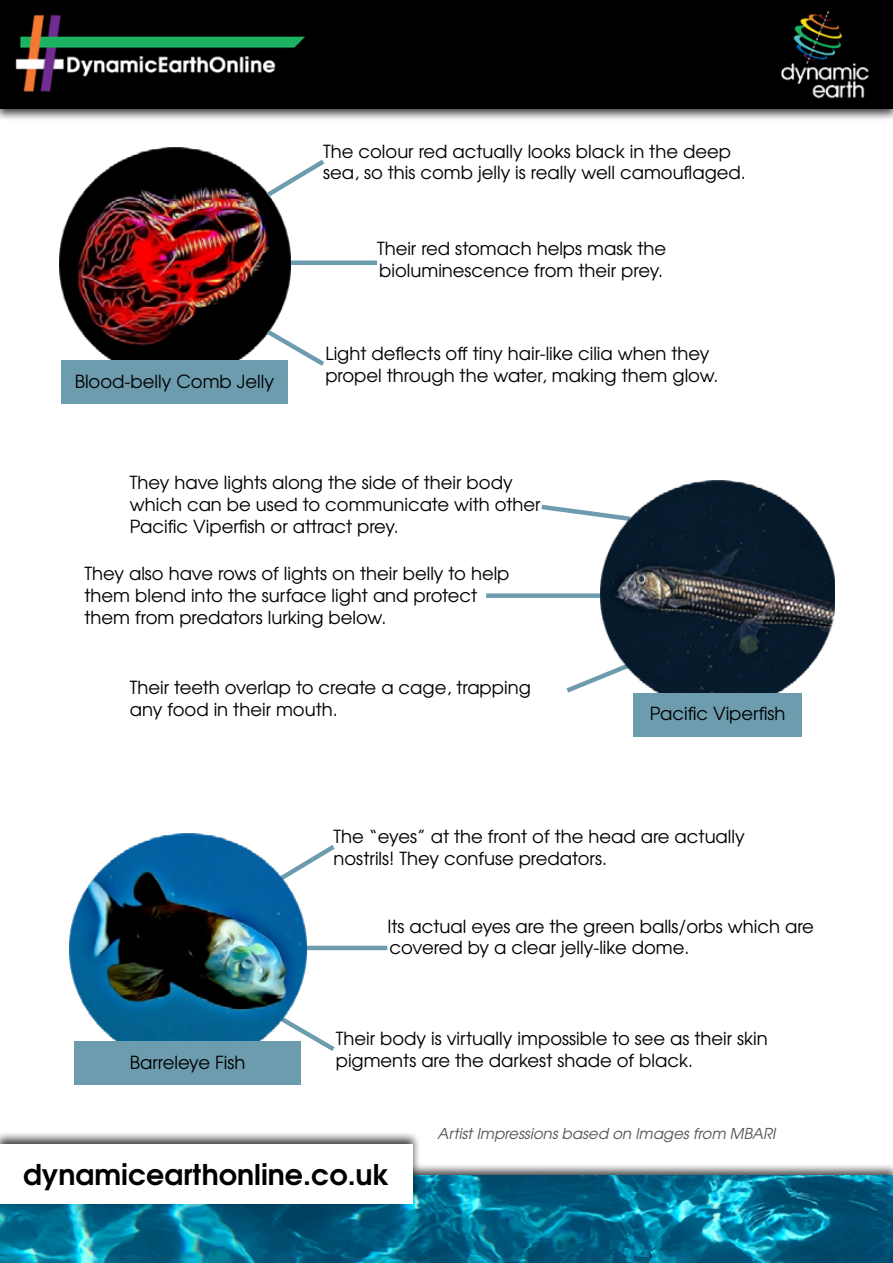
<style>
.page{position:relative;width:893px;height:1263px;background:#fff}
.page>*{position:absolute;margin:0;border:0;box-sizing:border-box;transform-origin:0 0}
.t1{font:700 28.5px "Te X Gyre Adventor";color:#000}
.t2{font:18px/21.6px "Te X Gyre Adventor";color:#000}
.t3{font:italic 15px "Te X Gyre Adventor";color:#555}
</style>
<div class="page">
<div style="left:0;top:0;width:893px;height:122px;background:#000;opacity:.75"></div>
<div style="left:0;top:0;width:893px;height:108px;background:#000"></div>
<img style="left:15px;top:14px;width:290px;height:78px">
<img style="left:781px;top:11px;width:88px;height:88px">
<div style="left:0;top:1163px;width:893px;height:100px;background:#000;opacity:.75"></div>
<img style="left:0;top:1176px;width:893px;height:87px">
<div style="left:0;top:1131px;width:421px;height:76px;background:#000;opacity:.75"></div>
<div style="left:0;top:1144px;width:412px;height:59px;background:#fff"></div>
<img style="left:59px;top:147px;width:231px;height:231px">
<div style="left:61px;top:360px;width:226px;height:44px;background:#6d9caf"></div>
<svg style="left:262px;top:155px;width:63px;height:46px"></svg>
<div style="left:291px;top:260px;width:86px;height:5px;background:#6d9caf"></div>
<svg style="left:262px;top:326px;width:62px;height:44px"></svg>
<svg style="left:541px;top:504px;width:60px;height:14px"></svg>
<div style="left:486px;top:593px;width:114px;height:5px;background:#6d9caf"></div>
<svg style="left:566px;top:674px;width:35px;height:19px"></svg>
<svg style="left:306px;top:845px;width:29px;height:21px"></svg>
<hr style="left:301px;top:946px;width:86px;height:4px;background:#6d9caf">
<svg style="left:306px;top:1030px;width:29px;height:21px"></svg>
<img style="left:70px;top:833px;width:236px;height:230px">
<div style="left:75px;top:1041px;width:226px;height:44px;background:#6d9caf"></div>
<img style="left:601px;top:480px;width:234px;height:213px">
<div style="left:633px;top:693px;width:169px;height:43px;background:#6d9caf"></div>
<p class="t2" style="left:323px;top:139px;width:424px">The colour red actually looks black in the deep sea, so this comb jelly is really well camouflaged.</p>
<p class="t2" style="left:75px;top:369px;width:201px">Blood-belly Comb Jelly</p>
<p class="t2" style="left:377px;top:237px;width:291px">Their red stomach helps mask the bioluminescence from their prey.</p>
<p class="t2" style="left:325px;top:341px;width:395px">Light deflects off tiny hair-like cilia when they propel through the water, making them glow.</p>
<p class="t2" style="left:130px;top:471px;width:412px">They have lights along the side of their body which can be used to communicate with other<br>Pacific Viperfish or attract prey.</p>
<p class="t2" style="left:85px;top:562px;width:427px">They also have rows of lights on their belly to help them blend into the surface light and protect them from predators lurking below.</p>
<p class="t2" style="left:130px;top:675px;width:402px">Their teeth overlap to create a cage, trapping any food in their mouth.</p>
<p class="t2" style="left:650px;top:701px;width:137px">Pacific Viperfish</p>
<p class="t2" style="left:334px;top:824px;width:413px">The “eyes” at the front of the head are actually nostrils! They confuse predators.</p>
<p class="t2" style="left:387px;top:914px;width:428px">Its actual eyes are the green balls/orbs which are covered by a clear jelly-like dome.</p>
<p class="t2" style="left:336px;top:1027px;width:434px">Their body is virtually impossible to see as their skin</p>
<p class="t2" style="left:130px;top:1050px;width:117px">Barreleye Fish</p>
<p class="t2" style="left:336px;top:1048px;width:359px">pigments are the darkest shade of black.</p>
<h1 class="t1" style="left:23px;top:1150px;width:368px">dynamicearthonline.co.uk</h1>
<p class="t3" style="left:438px;top:1122px;width:340px">Artist Impressions based on Images from MBARI</p>
</div>
